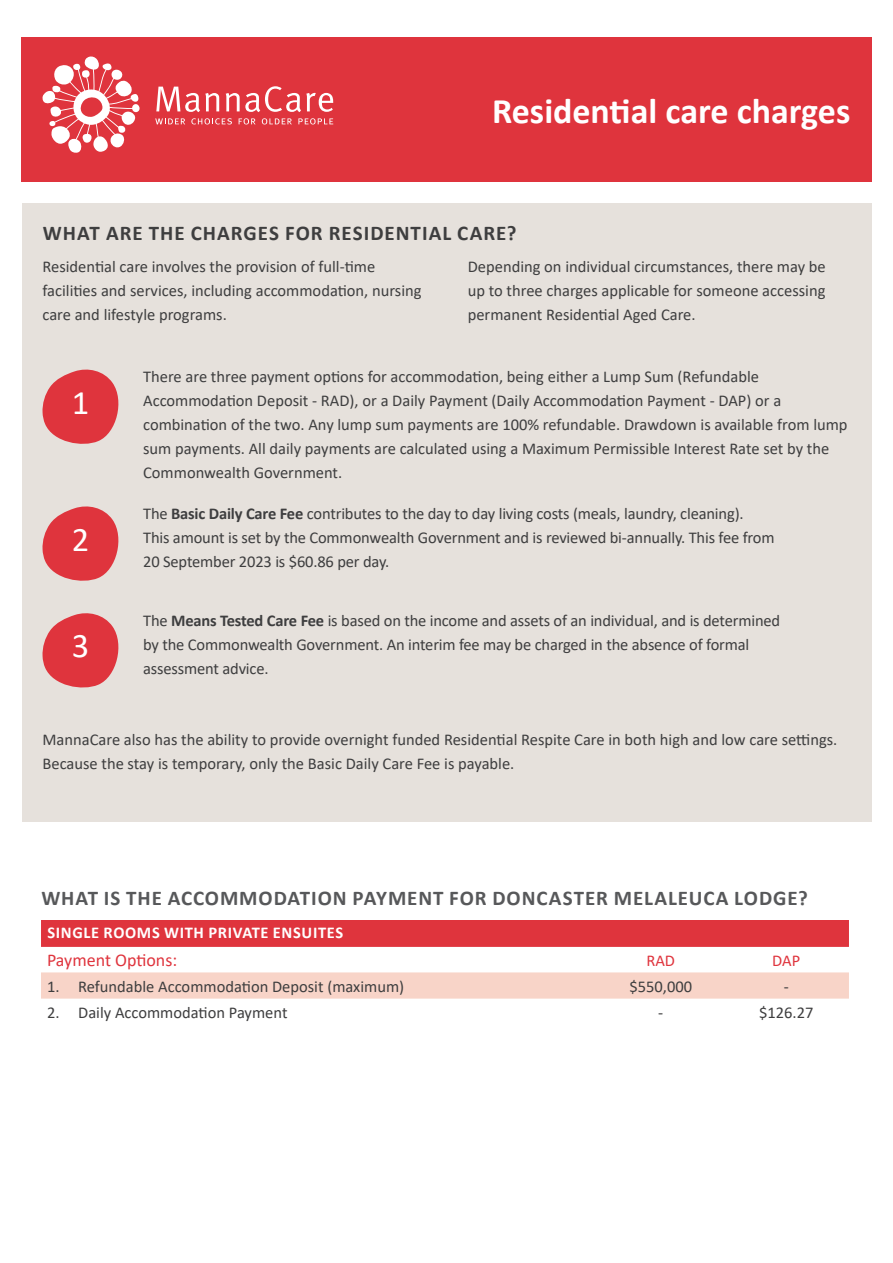
<style>
.page{position:relative;width:893px;height:1263px;background:#fff}
.page>*{position:absolute;margin:0;border:0;box-sizing:border-box;transform-origin:0 0}
.t1{font:700 36px "Calibri";color:#fff}
.t2{font:34.5px "Calibri";color:#fff}
.t3{font:700 21px "Calibri";letter-spacing:.045em;color:#57585a}
.t4{font:700 21px "Calibri";letter-spacing:.05em;color:#3e3e3f}
.t5{font:18px "Calibri";color:#df343d}
.t6{font:16.5px/24px "Calibri";color:#3e3e3f}
.t7{font:700 16.5px "Calibri";letter-spacing:.04em;color:#fff}
.t8{font:16.5px "Calibri";color:#df343d}
.s1{font-weight:700}
</style>
<div class="page">
<div style="left:22px;top:203px;width:850px;height:618px;background:#e6e1dc"></div>
<div style="left:21px;top:37px;width:851px;height:144px;background:#df343d"></div>
<svg style="left:42px;top:369px;width:77px;height:75px"></svg>
<div style="left:41px;top:920px;width:808px;height:27px;background:#df343d"></div>
<svg style="left:41px;top:998px;width:808px;height:1px"></svg>
<div style="left:41px;top:972px;width:808px;height:26px;background:#f8d4c8"></div>
<svg style="left:42px;top:613px;width:77px;height:75px"></svg>
<svg style="left:42px;top:506px;width:77px;height:75px"></svg>
<svg style="left:155px;top:118px;width:30px;height:6px"></svg>
<svg style="left:191px;top:118px;width:41px;height:6px"></svg>
<svg style="left:239px;top:118px;width:17px;height:6px"></svg>
<svg style="left:262px;top:118px;width:30px;height:6px"></svg>
<svg style="left:298px;top:118px;width:35px;height:6px"></svg>
<svg style="left:43px;top:56px;width:95px;height:97px"></svg>
<svg style="left:156px;top:87px;width:63px;height:25px"></svg>
<svg style="left:226px;top:86px;width:107px;height:26px"></svg>
<p class="t1" style="left:492px;top:85px;width:360px">Residential care charges</p>
<p class="t4" style="left:43px;top:218px;width:475px">WHAT ARE THE CHARGES FOR RESIDENTIAL CARE?</p>
<p class="t6" style="left:43px;top:254px;width:381px">Residential care involves the provision of full-time facilities and services, including accommodation, nursing care and lifestyle programs.</p>
<p class="t6" style="left:468px;top:254px;width:360px;text-align:justify">Depending on individual circumstances, there may be up to three charges applicable for someone accessing permanent Residential Aged Care.</p>
<p class="t2" style="left:72px;top:378px;width:19px">1</p>
<p class="t2" style="left:72px;top:515px;width:19px">2</p>
<p class="t2" style="left:72px;top:622px;width:19px">3</p>
<p class="t6" style="left:143px;top:364px;width:706px">There are three payment options for accommodation, being either a Lump Sum (Refundable Accommodation Deposit - RAD), or a Daily Payment (Daily Accommodation Payment - DAP) or a combination of the two. Any lump sum payments are 100% refundable. Drawdown is available from lump sum payments. All daily payments are calculated using a Maximum Permissible Interest Rate set by the Commonwealth Government.</p>
<p class="t6" style="left:143px;top:501px;width:633px">The <span class="s1">Basic Daily Care Fee</span> contributes to the day to day living costs (meals, laundry, cleaning).<br>This amount is set by the Commonwealth Government and is reviewed bi-annually. This fee from<br>20 September 2023 is $60.86 per day.</p>
<p class="t6" style="left:143px;top:608px;width:639px">The <span class="s1">Means Tested Care Fee</span> is based on the income and assets of an individual, and is determined by the Commonwealth Government. An interim fee may be charged in the absence of formal assessment advice.</p>
<p class="t6" style="left:43px;top:727px;width:796px">MannaCare also has the ability to provide overnight funded Residential Respite Care in both high and low care settings.<br>Because the stay is temporary, only the Basic Daily Care Fee is payable.</p>
<p class="t3" style="left:41px;top:884px;width:768px">WHAT IS THE ACCOMMODATION PAYMENT FOR DONCASTER MELALEUCA LODGE?</p>
<p class="t7" style="left:47px;top:921px;width:297px">SINGLE ROOMS WITH PRIVATE ENSUITES</p>
<p class="t5" style="left:47px;top:948px;width:132px">Payment Options:</p>
<p class="t8" style="left:646px;top:949px;width:30px">RAD</p>
<p class="t8" style="left:772px;top:949px;width:29px">DAP</p>
<p class="t6" style="left:47px;top:974px;width:359px">1. Refundable Accommodation Deposit (maximum)</p>
<p class="t6" style="left:629px;top:974px;width:64px">$550,000</p>
<p class="t6" style="left:784px;top:974px;width:7px">-</p>
<p class="t6" style="left:47px;top:1000px;width:242px">2. Daily Accommodation Payment</p>
<p class="t6" style="left:658px;top:1000px;width:7px">-</p>
<p class="t6" style="left:759px;top:1000px;width:56px">$126.27</p>
</div>
